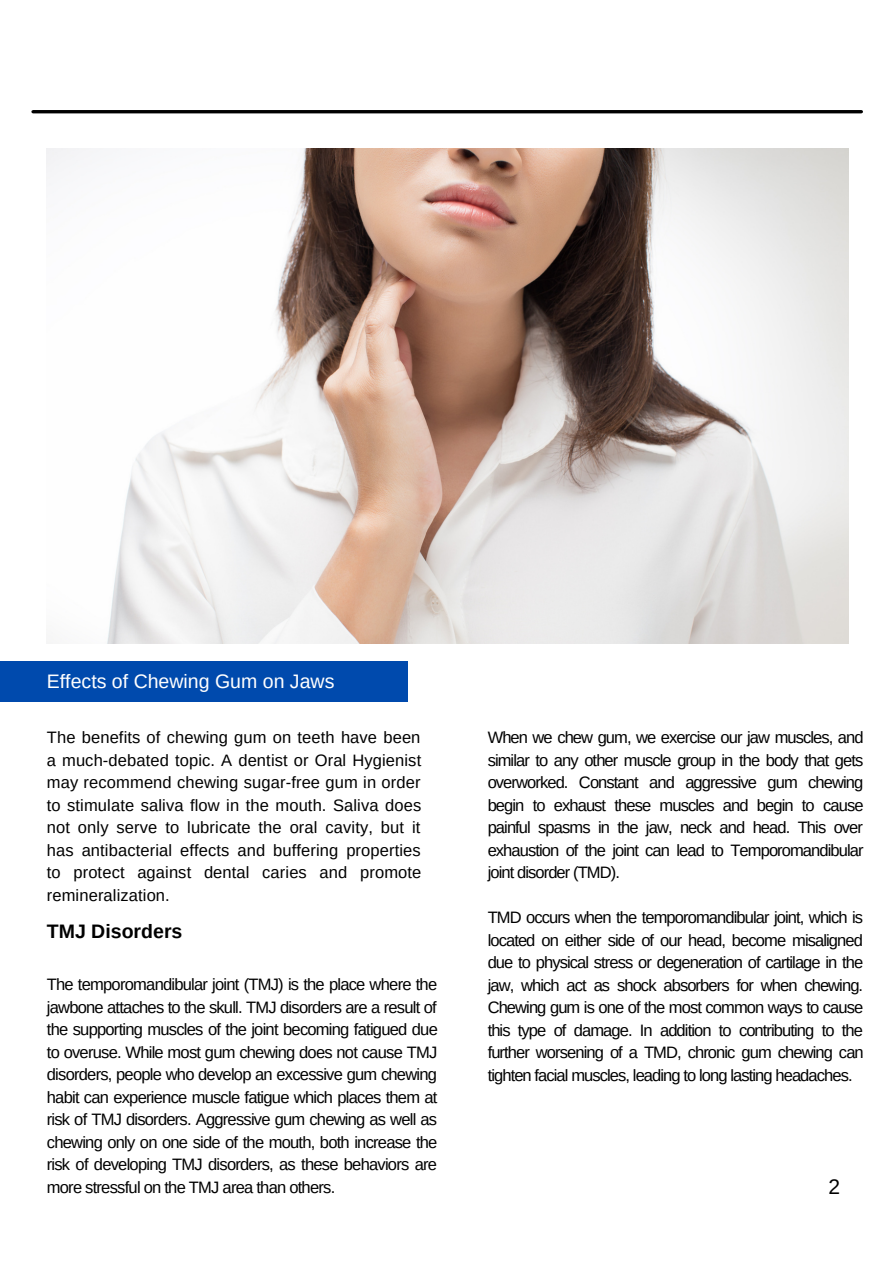
<style>
.page{position:relative;width:894px;height:1264px;background:#fff}
.page>*{position:absolute;margin:0;border:0;box-sizing:border-box;transform-origin:0 0}
.t1{font:21px "Arimo";color:#000}
.t2{font:19.5px "Arimo";color:#fff}
.t3{font:700 19.5px "Arimo";color:#000}
.t4{font:16.5px/22.5px "Arimo";letter-spacing:-.05em;color:#000;text-align:justify}
</style>
<div class="page">
<img style="left:47px;top:149px;width:800px;height:494px">
<div style="left:0;top:661px;width:408px;height:40px;background:#004aad"></div>
<hr style="left:33px;top:110px;width:828px;height:3px;background:#000">
<p class="t2" style="left:47px;top:670px;width:289px">Effects of Chewing Gum on Jaws</p>
<p class="t4" style="left:47px;top:726px;width:376px">The benefits of chewing gum on teeth have been a much-debated topic. A dentist or Oral Hygienist may recommend chewing sugar-free gum in order to stimulate saliva flow in the mouth. Saliva does not only serve to lubricate the oral cavity, but it has antibacterial effects and buffering properties to protect against dental caries and promote remineralization.</p>
<p class="t3" style="left:47px;top:920px;width:137px">TMJ Disorders</p>
<p class="t4" style="left:47px;top:973px;width:392px">The temporomandibular joint (TMJ) is the place where the jawbone attaches to the skull. TMJ disorders are a result of the supporting muscles of the joint becoming fatigued due to overuse. While most gum chewing does not cause TMJ disorders, people who develop an excessive gum chewing habit can experience muscle fatigue which places them at risk of TMJ disorders. Aggressive gum chewing as well as chewing only on one side of the mouth, both increase the risk of developing TMJ disorders, as these behaviors are more stressful on the TMJ area than others.</p>
<p class="t4" style="left:487px;top:726px;width:377px">When we chew gum, we exercise our jaw muscles, and similar to any other muscle group in the body that gets overworked. Constant and aggressive gum chewing begin to exhaust these muscles and begin to cause painful spasms in the jaw, neck and head. This over exhaustion of the joint can lead to Temporomandibular joint disorder (TMD).</p>
<p class="t4" style="left:487px;top:906px;width:377px">TMD occurs when the temporomandibular joint, which is located on either side of our head, become misaligned due to physical stress or degeneration of cartilage in the jaw, which act as shock absorbers for when chewing.<br>Chewing gum is one of the most common ways to cause this type of damage. In addition to contributing to the further worsening of a TMD, chronic gum chewing can tighten facial muscles, leading to long lasting headaches.</p>
<p class="t1" style="left:828px;top:1175px;width:13px">2</p>
</div>
